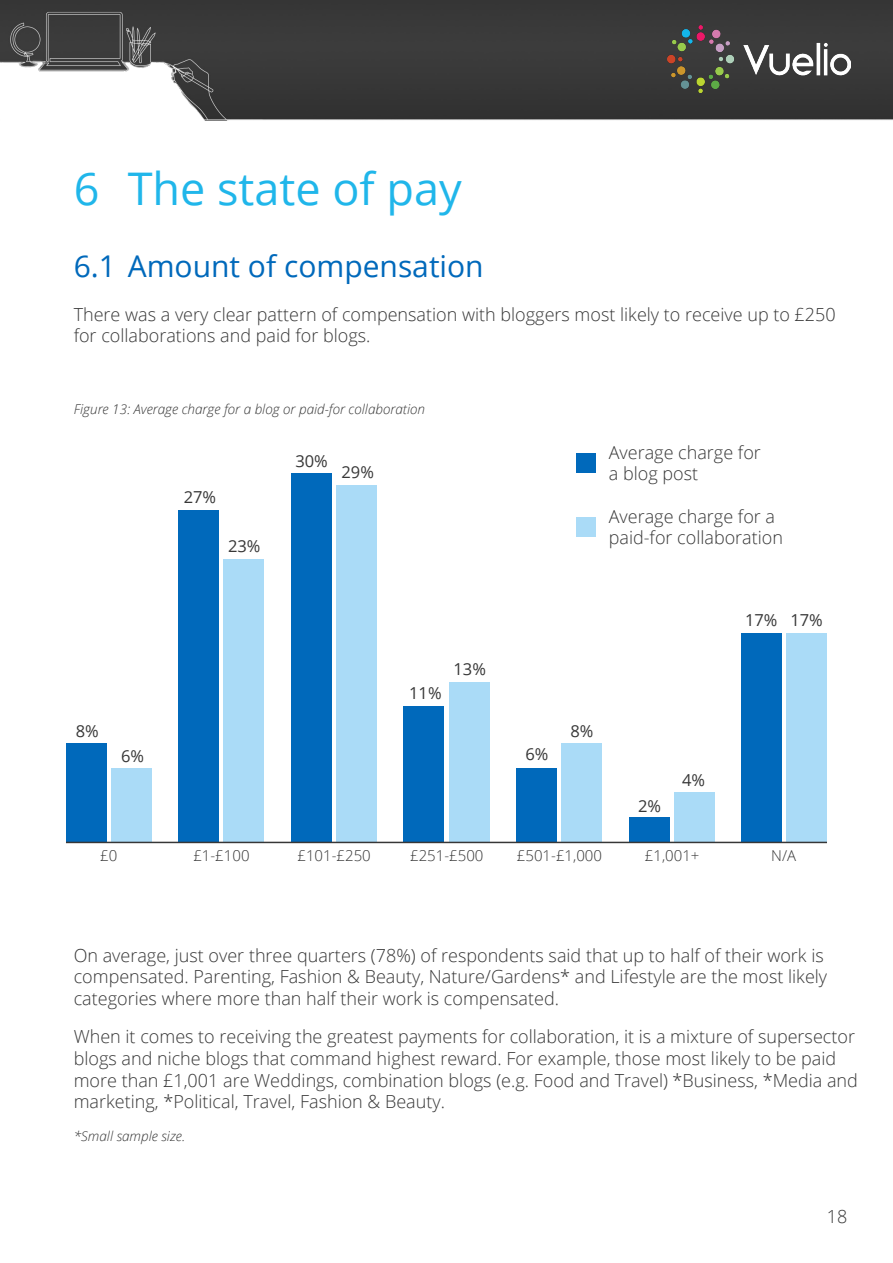
<style>
.page{position:relative;width:893px;height:1263px;background:#fff}
.page>*{position:absolute;margin:0;border:0;box-sizing:border-box;transform-origin:0 0}
.t1{font:45px "Open Sans";color:#20b6ea}
.Sub_head{font:30px "Open Sans";color:#0069bb}
.Copy{font:300 18px/21.6px "Open Sans";color:#373737}
.Copy-2{font:16.5px "Open Sans";color:#373737}
.Copy-3{font:300 15px "Open Sans";color:#373737}
.chart_label{font:italic 300 13.5px "Open Sans";color:#373737}
</style>
<div class="page">
<img style="left:0;top:0;width:893px;height:121px">
<img style="left:668px;top:26px;width:182px;height:67px">
<div style="left:111px;top:768px;width:41px;height:74px;background:#aadbf7"></div>
<div style="left:224px;top:559px;width:40px;height:283px;background:#aadbf7"></div>
<div style="left:336px;top:485px;width:41px;height:357px;background:#aadbf7"></div>
<div style="left:449px;top:682px;width:40px;height:160px;background:#aadbf7"></div>
<div style="left:561px;top:743px;width:41px;height:99px;background:#aadbf7"></div>
<div style="left:674px;top:792px;width:40px;height:50px;background:#aadbf7"></div>
<div style="left:786px;top:633px;width:41px;height:209px;background:#aadbf7"></div>
<div style="left:66px;top:743px;width:40px;height:99px;background:#0069bb"></div>
<div style="left:179px;top:510px;width:40px;height:332px;background:#0069bb"></div>
<div style="left:291px;top:473px;width:41px;height:369px;background:#0069bb"></div>
<div style="left:404px;top:706px;width:40px;height:136px;background:#0069bb"></div>
<div style="left:516px;top:768px;width:41px;height:74px;background:#0069bb"></div>
<div style="left:629px;top:817px;width:40px;height:25px;background:#0069bb"></div>
<div style="left:741px;top:633px;width:41px;height:209px;background:#0069bb"></div>
<hr style="left:66px;top:842px;width:761px;height:1px;background:#373737">
<div style="left:576px;top:453px;width:20px;height:20px;background:#0069bb"></div>
<div style="left:576px;top:517px;width:20px;height:19px;background:#aadbf7"></div>
<p class="t1" style="left:74px;top:158px;width:390px">6 The state of pay</p>
<p class="Sub_head" style="left:74px;top:246px;width:411px">6.1 Amount of compensation</p>
<p class="Copy" style="left:74px;top:303px;width:763px">There was a very clear pattern of compensation with bloggers most likely to receive up to £250 for collaborations and paid for blogs.</p>
<p class="chart_label" style="left:74px;top:400px;width:353px">Figure 13: Average charge for a blog or paid-for collaboration</p>
<p class="Copy-2" style="left:184px;top:486px;width:34px">27%</p>
<p class="Copy-2" style="left:228px;top:535px;width:34px">23%</p>
<p class="Copy-2" style="left:295px;top:449px;width:34px">30%</p>
<p class="Copy-2" style="left:341px;top:461px;width:34px">29%</p>
<p class="Copy-2" style="left:76px;top:719px;width:25px">8%</p>
<p class="Copy-2" style="left:121px;top:745px;width:25px">6%</p>
<p class="Copy-2" style="left:409px;top:682px;width:34px">11%</p>
<p class="Copy-2" style="left:453px;top:658px;width:34px">13%</p>
<p class="Copy" style="left:609px;top:441px;width:154px">Average charge for a blog post</p>
<p class="Copy" style="left:609px;top:505px;width:176px">Average charge for a paid-for collaboration</p>
<p class="Copy-2" style="left:745px;top:609px;width:34px">17%</p>
<p class="Copy-2" style="left:790px;top:609px;width:34px">17%</p>
<p class="Copy-2" style="left:525px;top:743px;width:25px">6%</p>
<p class="Copy-2" style="left:570px;top:719px;width:25px">8%</p>
<p class="Copy-2" style="left:638px;top:795px;width:25px">2%</p>
<p class="Copy-2" style="left:682px;top:768px;width:25px">4%</p>
<p class="Copy-3" style="left:100px;top:845px;width:19px">£0</p>
<p class="Copy-3" style="left:193px;top:845px;width:58px">£1-£100</p>
<p class="Copy-3" style="left:297px;top:845px;width:75px">£101-£250</p>
<p class="Copy-3" style="left:410px;top:845px;width:75px">£251-£500</p>
<p class="Copy-3" style="left:517px;top:845px;width:87px">£501-£1,000</p>
<p class="Copy-3" style="left:645px;top:845px;width:56px">£1,001+</p>
<p class="Copy-3" style="left:771px;top:845px;width:26px">N/A</p>
<p class="Copy" style="left:74px;top:944px;width:755px">On average, just over three quarters (78%) of respondents said that up to half of their work is compensated. Parenting, Fashion &amp; Beauty, Nature/Gardens* and Lifestyle are the most likely categories where more than half their work is compensated.</p>
<p class="Copy" style="left:74px;top:1025px;width:786px">When it comes to receiving the greatest payments for collaboration, it is a mixture of supersector blogs and niche blogs that command highest reward. For example, those most likely to be paid more than £1,001 are Weddings, combination blogs (e.g. Food and Travel) *Business, *Media and marketing, *Political, Travel, Fashion &amp; Beauty.</p>
<p class="chart_label" style="left:74px;top:1127px;width:113px">*Small sample size.</p>
<p class="Copy" style="left:827px;top:1205px;width:22px">18</p>
</div>
